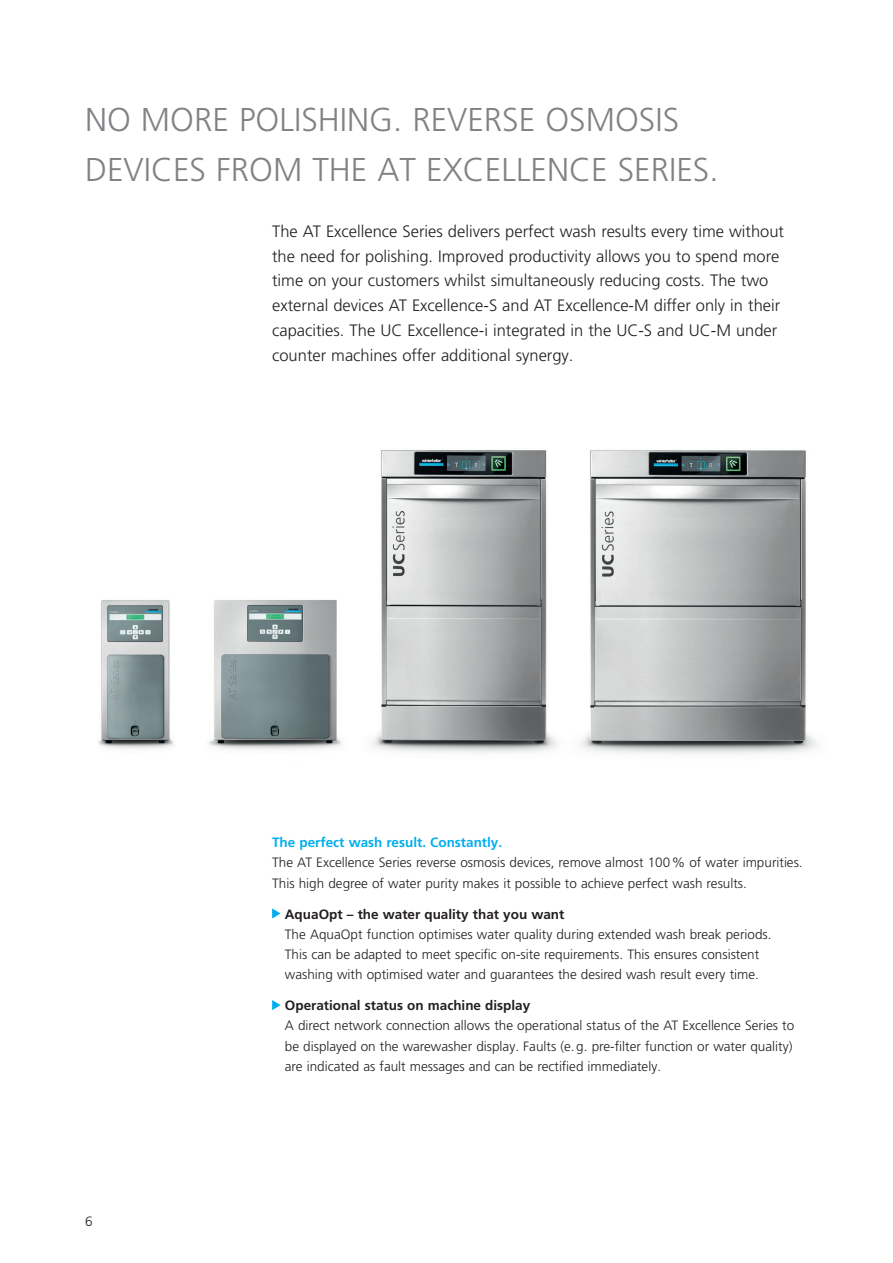
<style>
.page{position:relative;width:893px;height:1263px;background:#fff}
.page>*{position:absolute;margin:0;border:0;box-sizing:border-box;transform-origin:0 0}
.t1{font:300 33px/49.5px "Frutiger LT Pro";color:#808285}
.t2{font:300 16.5px/24.8px "Frutiger LT Pro";color:#231f20}
.t3{font:300 13.5px/20.2px "Frutiger LT Pro";color:#231f20}
.t4{font:700 13.5px "Frutiger LT Pro";color:#231f20}
.t5{font:700 13.5px "Frutiger LT Pro";color:#00aeef}
</style>
<div class="page">
<img style="left:98px;top:450px;width:719px;height:304px">
<svg style="left:272px;top:908px;width:9px;height:10px"></svg>
<svg style="left:272px;top:1000px;width:9px;height:10px"></svg>
<h1 class="t1" style="left:85px;top:95px;width:635px">NO MORE POLISHING. REVERSE OSMOSIS<br>DEVICES FROM THE AT EXCELLENCE SERIES.</h1>
<p class="t2" style="left:272px;top:219px;width:513px">The AT Excellence Series delivers perfect wash results every time without the need for polishing. Improved productivity allows you to spend more time on your customers whilst simultaneously reducing costs. The two external devices AT Excellence-S and AT Excellence-M differ only in their capacities. The UC Excellence-i integrated in the UC-S and UC-M under counter machines offer additional synergy.</p>
<p class="t3" style="left:85px;top:1211px;width:9px">6</p>
<p class="t5" style="left:272px;top:834px;width:232px">The perfect wash result. Constantly.</p>
<p class="t3" style="left:272px;top:853px;width:532px">The AT Excellence Series reverse osmosis devices, remove almost 100% of water impurities.<br>This high degree of water purity makes it possible to achieve perfect wash results.</p>
<p class="t4" style="left:285px;top:906px;width:281px">AquaOpt – the water quality that you want</p>
<p class="t3" style="left:285px;top:924px;width:488px">The AquaOpt function optimises water quality during extended wash break periods.<br>This can be adapted to meet specific on-site requirements. This ensures consistent washing with optimised water and guarantees the desired wash result every time.</p>
<p class="t4" style="left:285px;top:997px;width:247px">Operational status on machine display</p>
<p class="t3" style="left:285px;top:1016px;width:511px">A direct network connection allows the operational status of the AT Excellence Series to be displayed on the warewasher display. Faults (e.g. pre-filter function or water quality) are indicated as fault messages and can be rectified immediately.</p>
</div>
